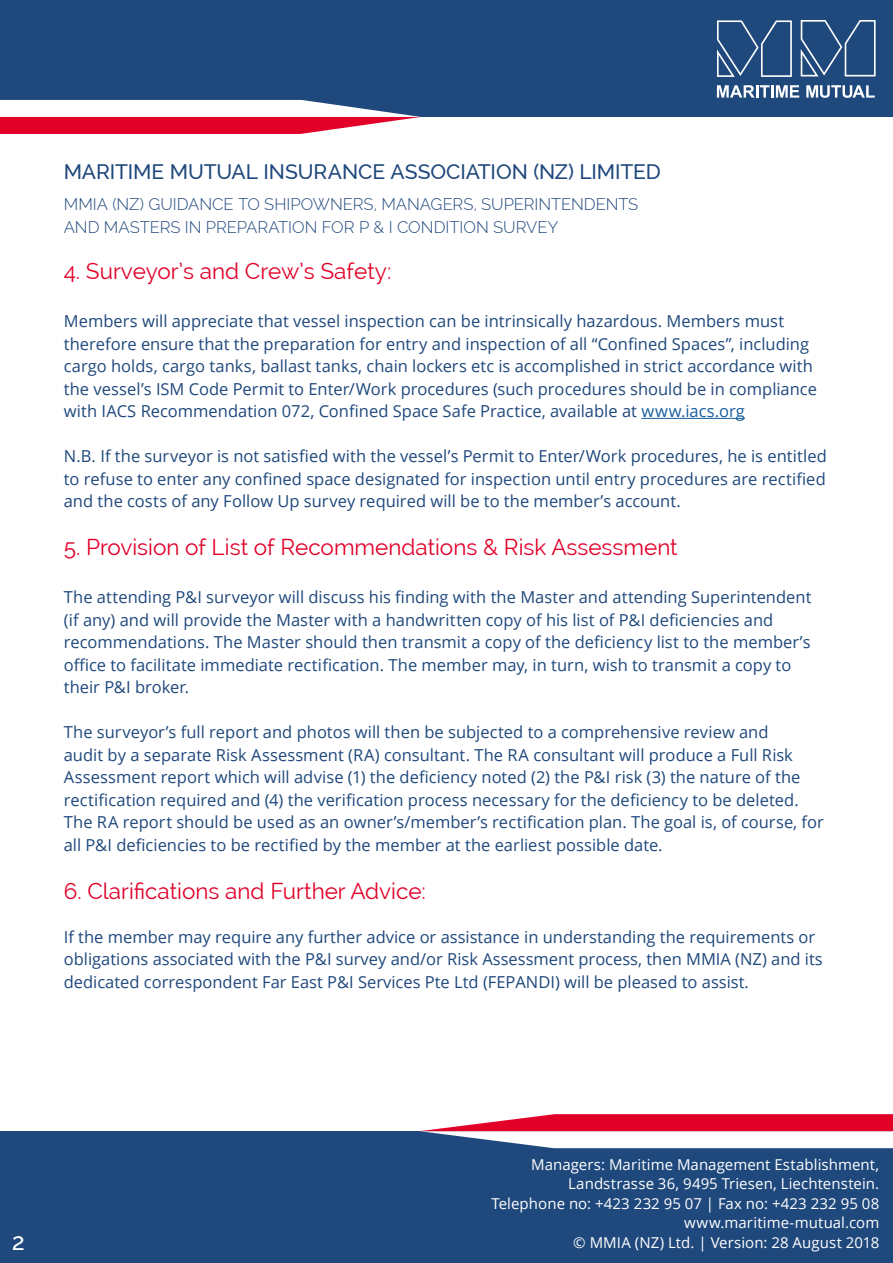
<style>
.page{position:relative;width:893px;height:1263px;background:#fff}
.page>*{position:absolute;margin:0;border:0;box-sizing:border-box;transform-origin:0 0}
.t1{font:500 24px "Raleway";color:#fff}
.guide_heading{font:22.5px "Raleway";color:#e20029}
.t2{font:500 21px "Raleway";letter-spacing:-.005em;color:#1f487c}
.t3{font:16.5px/22.5px "Open Sans";color:#1f487c}
.t4{font:300 16.5px/22.5px "Raleway";letter-spacing:-.005em;color:#1f487c}
.t5{font:15px/19.5px "Open Sans";letter-spacing:.005em;color:#fff;text-align:right}
.s1{color:#175d9e}
</style>
<div class="page">
<div style="left:0;top:1131px;width:893px;height:132px;background:#1f487c"></div>
<div style="left:0;top:0;width:893px;height:117px;background:#1f487c"></div>
<svg style="left:420px;top:1114px;width:473px;height:34px;background:#e28499"></svg>
<svg style="left:0;top:100px;width:421px;height:34px;background:#e2849a"></svg>
<svg style="left:717px;top:20px;width:75px;height:57px"></svg>
<svg style="left:801px;top:20px;width:75px;height:56px"></svg>
<svg style="left:717px;top:85px;width:82px;height:13px"></svg>
<svg style="left:806px;top:85px;width:69px;height:13px"></svg>
<hr style="left:641px;top:418px;width:104px;height:1px;background:#175d9e">
<p class="t2" style="left:64px;top:160px;width:598px">MARITIME MUTUAL INSURANCE ASSOCIATION (NZ) LIMITED</p>
<p class="t4" style="left:64px;top:193px;width:576px">MMIA (NZ) GUIDANCE TO SHIPOWNERS, MANAGERS, SUPERINTENDENTS<br>AND MASTERS IN PREPARATION FOR P &amp; I CONDITION SURVEY</p>
<p class="guide_heading" style="left:64px;top:258px;width:329px">4. Surveyor’s and Crew’s Safety:</p>
<p class="t3" style="left:64px;top:309px;width:755px">Members will appreciate that vessel inspection can be intrinsically hazardous. Members must therefore ensure that the preparation for entry and inspection of all “Confined Spaces”, including cargo holds, cargo tanks, ballast tanks, chain lockers etc is accomplished in strict accordance with the vessel’s ISM Code Permit to Enter/Work procedures (such procedures should be in compliance with IACS Recommendation 072, Confined Space Safe Practice, available at <span class="s1">www.iacs.org</span></p>
<p class="t3" style="left:64px;top:444px;width:764px;text-align:justify">N.B. If the surveyor is not satisfied with the vessel’s Permit to Enter/Work procedures, he is entitled to refuse to enter any confined space designated for inspection until entry procedures are rectified and the costs of any Follow Up survey required will be to the member’s account.</p>
<p class="guide_heading" style="left:64px;top:534px;width:615px">5. Provision of List of Recommendations &amp; Risk Assessment</p>
<p class="t3" style="left:64px;top:585px;width:749px">The attending P&amp;I surveyor will discuss his finding with the Master and attending Superintendent (if any) and will provide the Master with a handwritten copy of his list of P&amp;I deficiencies and recommendations. The Master should then transmit a copy of the deficiency list to the member’s office to facilitate immediate rectification. The member may, in turn, wish to transmit a copy to their P&amp;I broker.</p>
<p class="t3" style="left:64px;top:720px;width:762px">The surveyor’s full report and photos will then be subjected to a comprehensive review and<br>audit by a separate Risk Assessment (RA) consultant. The RA consultant will produce a Full Risk Assessment report which will advise (1) the deficiency noted (2) the P&amp;I risk (3) the nature of the rectification required and (4) the verification process necessary for the deficiency to be deleted.<br>The RA report should be used as an owner’s/member’s rectification plan. The goal is, of course, for all P&amp;I deficiencies to be rectified by the member at the earliest possible date.</p>
<p class="guide_heading" style="left:64px;top:878px;width:364px">6. Clarifications and Further Advice:</p>
<p class="t3" style="left:64px;top:925px;width:760px">If the member may require any further advice or assistance in understanding the requirements or obligations associated with the P&amp;I survey and/or Risk Assessment process, then MMIA (NZ) and its dedicated correspondent Far East P&amp;I Services Pte Ltd (FEPANDI) will be pleased to assist.</p>
<h1 class="t1" style="left:12px;top:1228px;width:15px">2</h1>
<p class="t5" style="left:491px;top:1154px;width:389px">Managers: Maritime Management Establishment, Landstrasse 36, 9495 Triesen, Liechtenstein.<br>Telephone no: +423 232 95 07 | Fax no: +423 232 95 08 www.maritime-mutual.com<br>© MMIA (NZ) Ltd. | Version: 28 August 2018</p>
</div>
